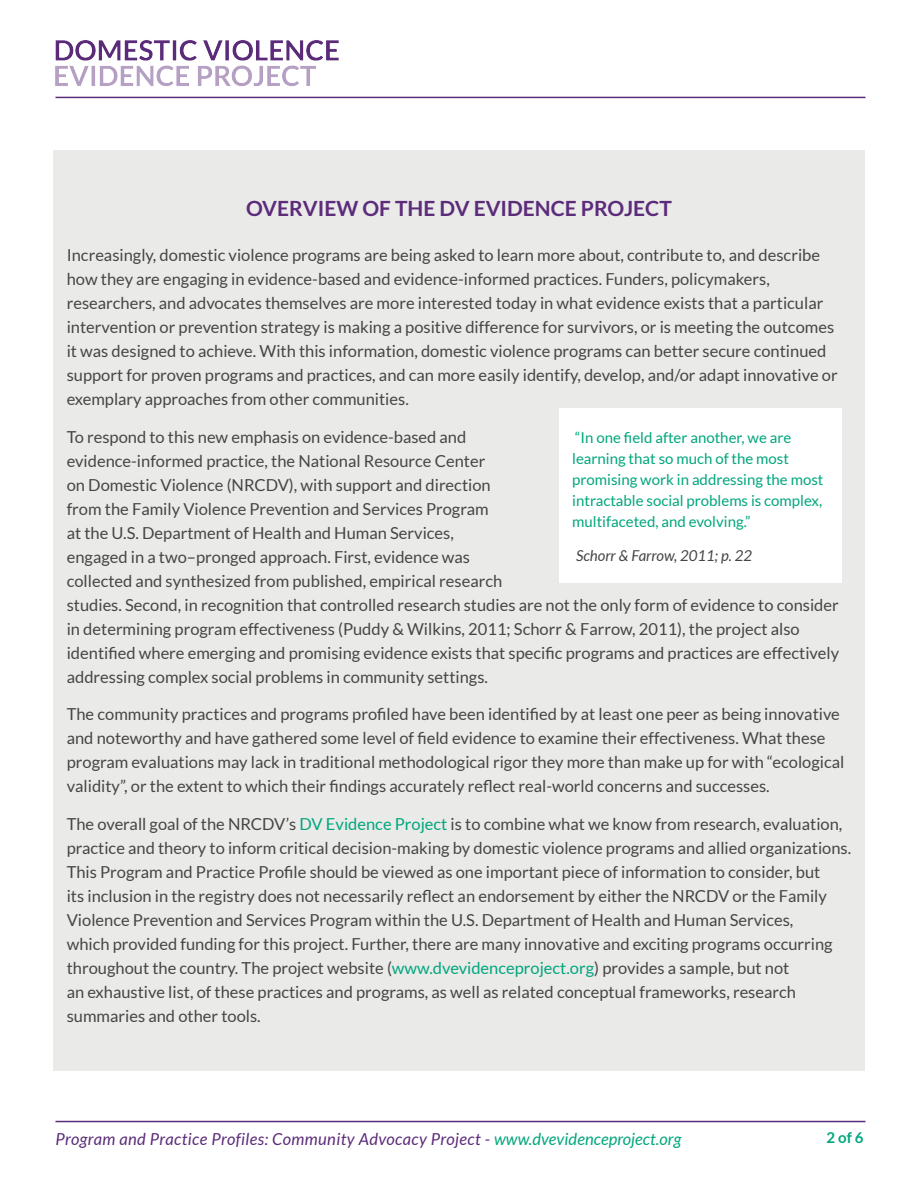
<style>
.page{position:relative;width:918px;height:1188px;background:#fff}
.page>*{position:absolute;margin:0;border:0;box-sizing:border-box;transform-origin:0 0}
.t1{font:700 21px "Lato";color:#5c2b7a}
.t2{font:16.5px/24px "Lato";color:#464544}
.t3{font:italic 16.5px "Lato";letter-spacing:.025em;color:#5c2b7a}
.t4{font:15px/21px "Lato";color:#00a67d}
.t5{font:italic 15px "Lato";color:#464544}
.t6{font:700 15px "Lato";color:#00a67d}
.s1{color:#00a67d}
</style>
<div class="page">
<hr style="left:56px;top:1121px;width:810px;height:1px;background:#5c2b7a">
<hr style="left:56px;top:97px;width:810px;height:1px;background:#5c2b7a">
<img style="left:55px;top:40px;width:284px;height:46px">
<div style="left:53px;top:150px;width:812px;height:921px;background:#eaeae9"></div>
<div style="left:559px;top:409px;width:283px;height:174px;background:#fff"></div>
<p class="t1" style="left:246px;top:197px;width:427px">OVERVIEW OF THE DV EVIDENCE PROJECT</p>
<p class="t2" style="left:67px;top:243px;width:773px">Increasingly, domestic violence programs are being asked to learn more about, contribute to, and describe how they are engaging in evidence-based and evidence-informed practices. Funders, policymakers, researchers, and advocates themselves are more interested today in what evidence exists that a particular intervention or prevention strategy is making a positive difference for survivors, or is meeting the outcomes it was designed to achieve. With this information, domestic violence programs can better secure continued support for proven programs and practices, and can more easily identify, develop, and/or adapt innovative or exemplary approaches from other communities.</p>
<p class="t2" style="left:67px;top:425px;width:774px">To respond to this new emphasis on evidence-based and<br>evidence-informed practice, the National Resource Center<br>on Domestic Violence (NRCDV), with support and direction<br>from the Family Violence Prevention and Services Program<br>at the U.S. Department of Health and Human Services,<br>engaged in a two–pronged approach. First, evidence was<br>collected and synthesized from published, empirical research<br>studies. Second, in recognition that controlled research studies are not the only form of evidence to consider in determining program effectiveness (Puddy &amp; Wilkins, 2011; Schorr &amp; Farrow, 2011), the project also identified where emerging and promising evidence exists that specific programs and practices are effectively addressing complex social problems in community settings.</p>
<p class="t2" style="left:67px;top:702px;width:779px">The community practices and programs profiled have been identified by at least one peer as being innovative and noteworthy and have gathered some level of field evidence to examine their effectiveness. What these program evaluations may lack in traditional methodological rigor they more than make up for with “ecological validity”, or the extent to which their findings accurately reflect real-world concerns and successes.</p>
<p class="t2" style="left:67px;top:812px;width:786px">The overall goal of the NRCDV’s <span class="s1">DV Evidence Project</span> is to combine what we know from research, evaluation, practice and theory to inform critical decision-making by domestic violence programs and allied organizations.<br>This Program and Practice Profile should be viewed as one important piece of information to consider, but<br>its inclusion in the registry does not necessarily reflect an endorsement by either the NRCDV or the Family Violence Prevention and Services Program within the U.S. Department of Health and Human Services,<br>which provided funding for this project. Further, there are many innovative and exciting programs occurring throughout the country. The project website (<span class="s1">www.dvevidenceproject.org</span>) provides a sample, but not<br>an exhaustive list, of these practices and programs, as well as related conceptual frameworks, research summaries and other tools.</p>
<p class="t4" style="left:572px;top:426px;width:253px">“In one field after another, we are learning that so much of the most promising work in addressing the most intractable social problems is complex, multifaceted, and evolving.”</p>
<p class="t5" style="left:576px;top:547px;width:178px">Schorr &amp; Farrow, 2011; p. 22</p>
<p class="t3" style="left:56px;top:1130px;width:627px">Program and Practice Profiles: Community Advocacy Project - <span class="s1">www.dvevidenceproject.org</span></p>
<p class="t6" style="left:827px;top:1129px;width:38px">2 of 6</p>
</div>
